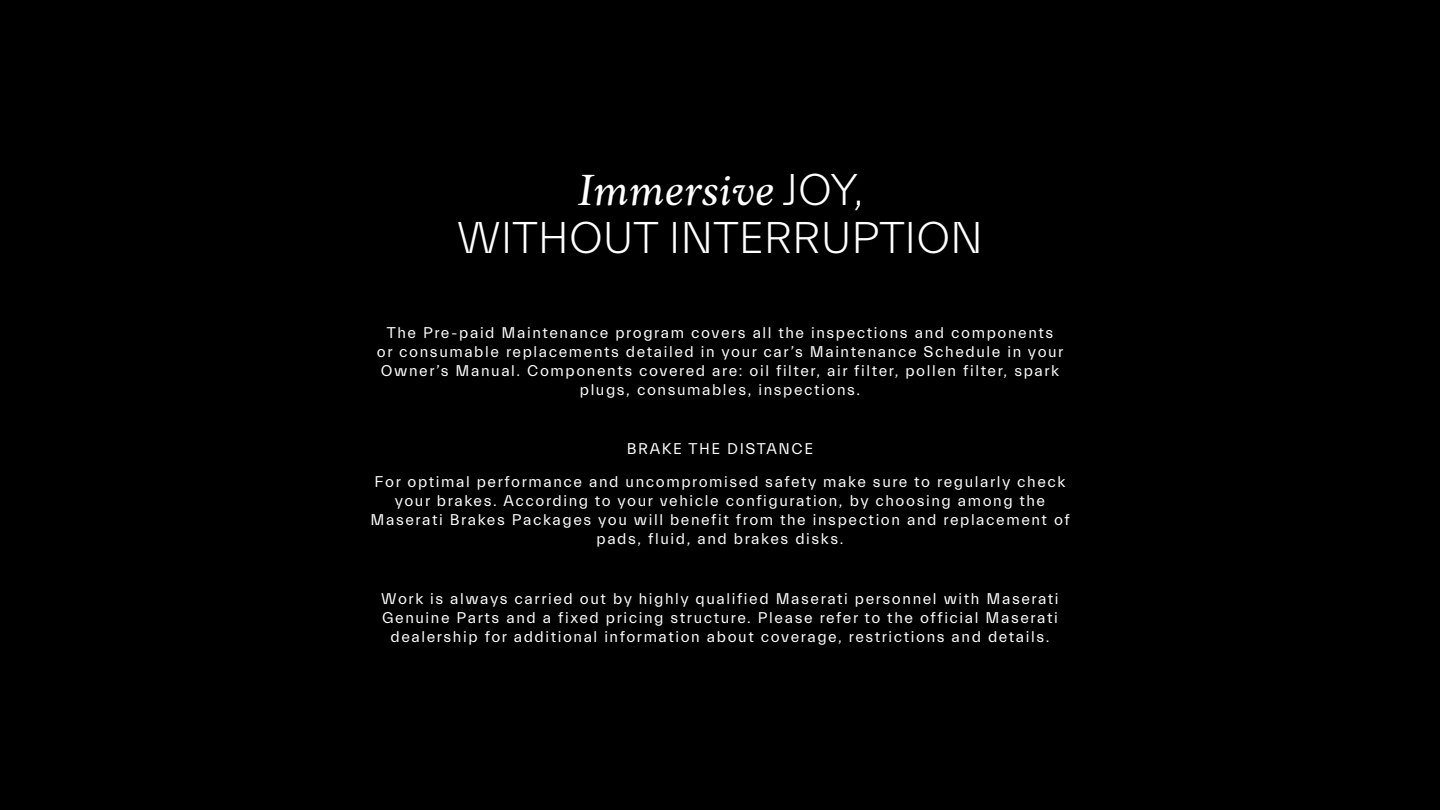
<style>
.page{position:relative;width:1440px;height:810px;background:#000}
.page>*{position:absolute;margin:0;border:0;box-sizing:border-box;transform-origin:0 0}
.t1{font:300 45px "Everett";color:#fff}
.t2{font:italic 45px "Anko";color:#fff}
.t3{font:15.75px/18.9px "Everett";letter-spacing:.1em;color:#fff;text-align:center}
.s1{font-family:"Everett";font-weight:300;font-style:normal}
</style>
<div class="page">
<h1 class="t2" style="left:577px;top:166px;width:288px">Immersive <span class="s1">JOY,</span></h1>
<h1 class="t1" style="left:457px;top:213px;width:528px">WITHOUT INTERRUPTION</h1>
<p class="t3" style="left:377px;top:324px;width:688px">The Pre-paid Maintenance program covers all the inspections and components<br>or consumable replacements detailed in your car’s Maintenance Schedule in your Owner’s Manual. Components covered are: oil filter, air filter, pollen filter, spark plugs, consumables, inspections.</p>
<p class="t3" style="left:627px;top:440px;width:188px">BRAKE THE DISTANCE</p>
<p class="t3" style="left:371px;top:473px;width:701px">For optimal performance and uncompromised safety make sure to regularly check your brakes. According to your vehicle configuration, by choosing among the Maserati Brakes Packages you will benefit from the inspection and replacement of pads, fluid, and brakes disks.</p>
<p class="t3" style="left:381px;top:589px;width:679px">Work is always carried out by highly qualified Maserati personnel with Maserati<br>Genuine Parts and a fixed pricing structure. Please refer to the official Maserati dealership for additional information about coverage, restrictions and details.</p>
</div>
